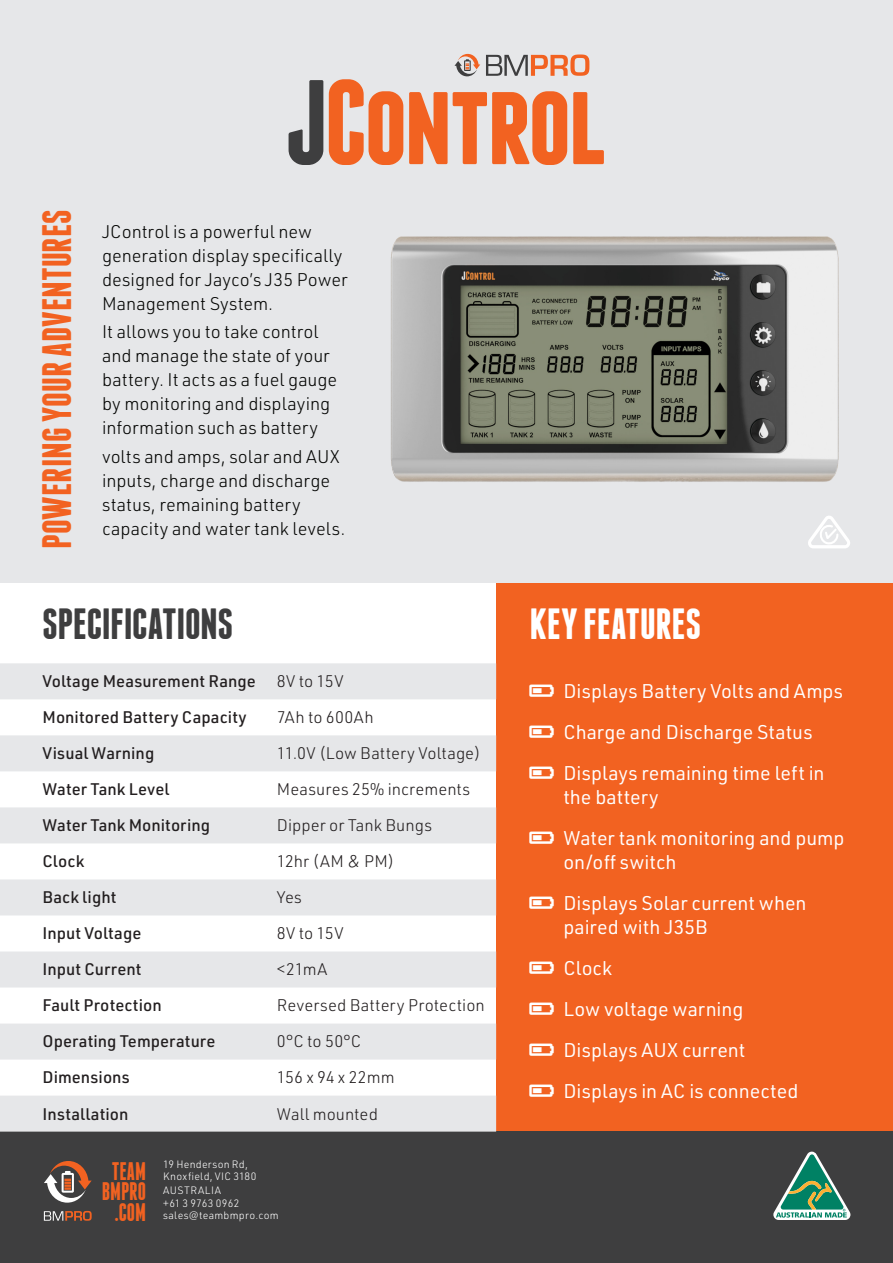
<style>
.page{position:relative;width:893px;height:1263px;background:#fff}
.page>*{position:absolute;margin:0;border:0;box-sizing:border-box;transform-origin:0 0}
.t1{font:700 120px "Franchise";letter-spacing:-.03em;color:#f26221}
.Key_Features_MED{font:700 43.5px "Franchise";letter-spacing:-.01em;color:#3e3e3f}
.Key_Features_MED-2{font:700 43.5px "Franchise";letter-spacing:-.005em;color:#fff}
.Manual_HEADER_1{font:700 40.95px "Franchise";color:#f26221}
.Manual_HEADER_1-2{font:700 25.35px "Franchise";color:#f26221;scale:.9 1}
.t2{font:19.5px/24px "URWDIN";color:#fff}
.Intro_MED_12{font:300 18px/24px "URWDIN";color:#040503}
.Spec_Med{font:500 16.5px "URWDIN";letter-spacing:.005em;color:#231f20}
.Spec_Med-2{font:300 16.5px "URWDIN";color:#231f20}
.Spec_Med-3{font:300 16.5px "URWDIN";letter-spacing:.025em;color:#231f20}
.Manual_HEADER_1-3{font:300 10.5px/12px "URWDIN";letter-spacing:.025em;color:#fff}
.Manual_HEADER_1-4{font:300 10.5px/13.5px "URWDIN";letter-spacing:.045em;color:#fff}
.s1{color:#3e3e3f}
</style>
<div class="page">
<div style="left:496px;top:583px;width:397px;height:548px;background:#f26221"></div>
<div style="left:0;top:1131px;width:893px;height:132px;background:#3e3e3f"></div>
<div style="left:0;top:0;width:893px;height:583px;background:#e6e7e9"></div>
<svg style="left:486px;top:54px;width:103px;height:22px"></svg>
<svg style="left:454px;top:54px;width:26px;height:22px"></svg>
<svg style="left:808px;top:516px;width:42px;height:32px"></svg>
<svg style="left:773px;top:1151px;width:77px;height:69px"></svg>
<svg style="left:44px;top:1211px;width:48px;height:10px"></svg>
<svg style="left:44px;top:1161px;width:48px;height:41px"></svg>
<img style="left:391px;top:236px;width:448px;height:246px">
<svg style="left:0;top:663px;width:496px;height:468px;fill:#e6e7e9"></svg>
<p class="Manual_HEADER_1" style="left:38px;top:549px;width:341px;rotate:-90deg">POWERING YOUR ADVENTURES</p>
<p class="t1" style="left:286px;top:66px;width:323px"><span class="s1">J</span>Control</p>
<p class="Intro_MED_12" style="left:102px;top:219px;width:247px">JControl is a powerful new generation display specifically designed for Jayco’s J35 Power<br>Management System.</p>
<p class="Intro_MED_12" style="left:102px;top:320px;width:237px">It allows you to take control and manage the state of your battery. It acts as a fuel gauge by monitoring and displaying information such as battery</p>
<p class="Intro_MED_12" style="left:102px;top:444px;width:245px">volts and amps, solar and AUX inputs, charge and discharge status, remaining battery capacity and water tank levels.</p>
<p class="Key_Features_MED" style="left:43px;top:604px;width:192px">SPECIFICATIONS</p>
<p class="Key_Features_MED-2" style="left:529px;top:604px;width:173px">KEY FEATURES</p>
<p class="Spec_Med" style="left:43px;top:670px;width:215px">Voltage Measurement Range</p>
<p class="Spec_Med-2" style="left:277px;top:671px;width:68px">8V to 15V</p>
<p class="Spec_Med" style="left:43px;top:706px;width:206px">Monitored Battery Capacity</p>
<p class="Spec_Med-3" style="left:277px;top:707px;width:98px">7Ah to 600Ah</p>
<p class="Spec_Med" style="left:43px;top:742px;width:113px">Visual Warning</p>
<p class="Spec_Med-2" style="left:277px;top:743px;width:205px">11.0V (Low Battery Voltage)</p>
<p class="Spec_Med" style="left:43px;top:778px;width:128px">Water Tank Level</p>
<p class="Spec_Med-2" style="left:277px;top:779px;width:195px">Measures 25% increments</p>
<p class="Spec_Med" style="left:43px;top:814px;width:169px">Water Tank Monitoring</p>
<p class="Spec_Med-2" style="left:277px;top:815px;width:157px">Dipper or Tank Bungs</p>
<p class="Spec_Med" style="left:43px;top:850px;width:43px">Clock</p>
<p class="Spec_Med-2" style="left:277px;top:851px;width:119px">12hr (AM &amp; PM)</p>
<p class="Spec_Med" style="left:43px;top:886px;width:75px">Back light</p>
<p class="Spec_Med-2" style="left:277px;top:887px;width:27px">Yes</p>
<p class="Spec_Med" style="left:43px;top:922px;width:100px">Input Voltage</p>
<p class="Spec_Med-2" style="left:277px;top:923px;width:68px">8V to 15V</p>
<p class="Spec_Med" style="left:43px;top:958px;width:101px">Input Current</p>
<p class="Spec_Med-2" style="left:277px;top:959px;width:52px">&lt;21mA</p>
<p class="Spec_Med" style="left:43px;top:994px;width:121px">Fault Protection</p>
<p class="Spec_Med-2" style="left:277px;top:995px;width:209px">Reversed Battery Protection</p>
<p class="Spec_Med" style="left:43px;top:1030px;width:174px">Operating Temperature</p>
<p class="Spec_Med-2" style="left:277px;top:1031px;width:86px">0°C to 50°C</p>
<p class="Spec_Med" style="left:43px;top:1066px;width:89px">Dimensions</p>
<p class="Spec_Med-2" style="left:277px;top:1067px;width:119px">156 x 94 x 22mm</p>
<p class="Spec_Med" style="left:43px;top:1102px;width:88px">Installation</p>
<p class="Spec_Med-2" style="left:277px;top:1103px;width:103px">Wall mounted</p>
<p class="Manual_HEADER_1-2" style="left:112px;top:1159px;width:40px">TEAM</p>
<p class="Manual_HEADER_1-2" style="left:102px;top:1180px;width:51px">BMPRO</p>
<p class="Manual_HEADER_1-2" style="left:115px;top:1200px;width:36px">.COM</p>
<p class="Manual_HEADER_1-3" style="left:163px;top:1158px;width:95px">19 Henderson Rd,<br>Knoxfield, VIC 3180</p>
<p class="Manual_HEADER_1-4" style="left:163px;top:1183px;width:78px">AUSTRALIA +61 3 9763 0962</p>
<p class="Manual_HEADER_1-3" style="left:163px;top:1209px;width:117px">sales@teambmpro.com</p>
<p class="t2" style="left:563px;top:678px;width:281px">Displays Battery Volts and Amps</p>
<p class="t2" style="left:563px;top:719px;width:251px">Charge and Discharge Status</p>
<p class="t2" style="left:563px;top:760px;width:263px">Displays remaining time left in the battery</p>
<p class="t2" style="left:563px;top:825px;width:282px">Water tank monitoring and pump on/off switch</p>
<p class="t2" style="left:563px;top:890px;width:245px">Displays Solar current when paired with J35B</p>
<p class="t2" style="left:563px;top:955px;width:50px">Clock</p>
<p class="t2" style="left:563px;top:996px;width:181px">Low voltage warning</p>
<p class="t2" style="left:563px;top:1037px;width:184px">Displays AUX current</p>
<p class="t2" style="left:563px;top:1078px;width:236px">Displays in AC is connected</p>
</div>
